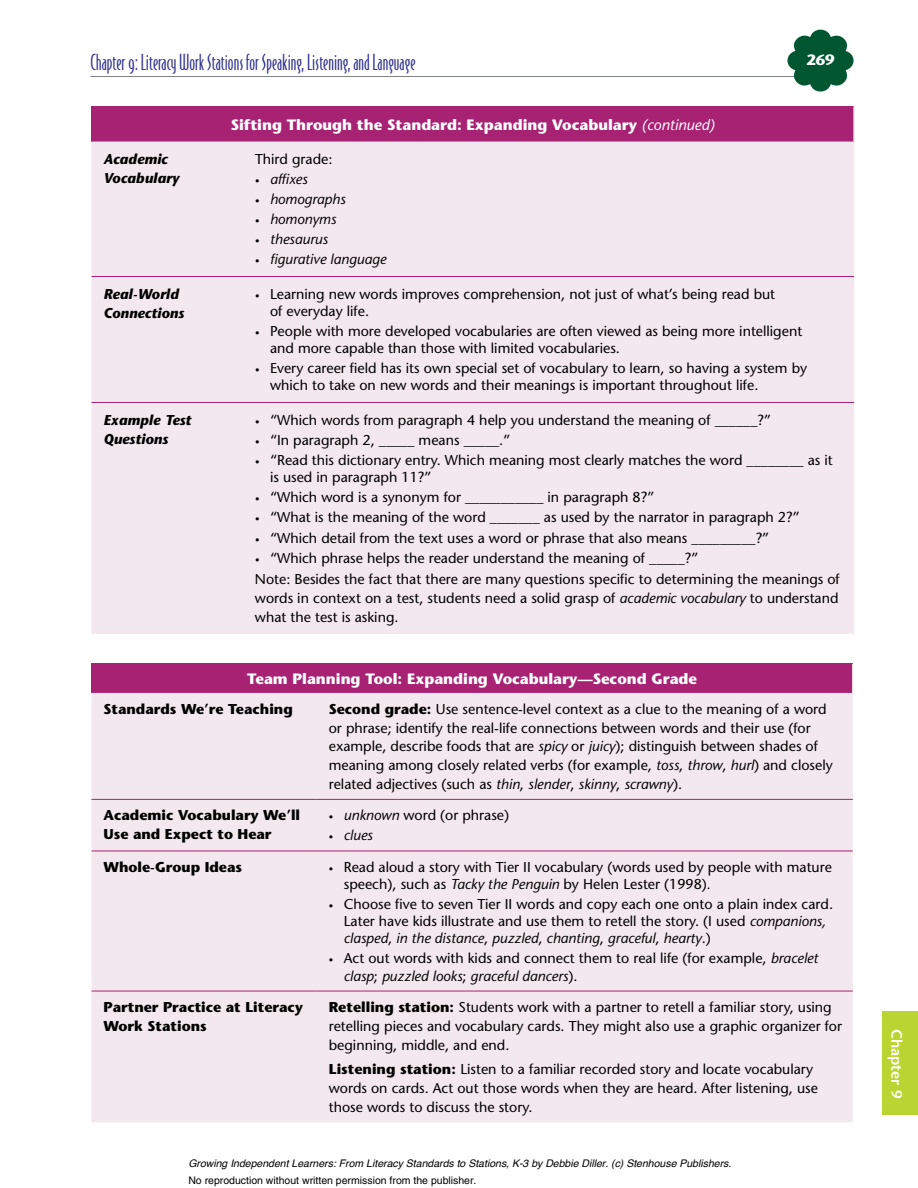
<style>
.page{position:relative;width:918px;height:1188px;background:#fff}
.page>*{position:absolute;margin:0;border:0;box-sizing:border-box;transform-origin:0 0}
.t1{font:21px "Bodega Sans Oldstyle";color:#2e2f8c}
.t2{font:700 15px "Stone Sans Std";color:#fff}
.t3{font:600 15px "Stone Sans";color:#fff}
.t4{font:700 15px "Stone Sans";color:#fff}
.t5{font:500 14.25px/18.8px "Stone Sans Std";color:#000}
.t6{font:700 14.25px/18.8px "Stone Sans Std";color:#000}
.t7{font:italic 500 14.25px "Stone Sans Std";color:#000}
.t8{font:italic 700 14.25px/18.8px "Stone Sans Std";color:#000}
.t9{font:italic 10.5px "Helvetica";color:#000}
.t10{font:10.5px "Helvetica";color:#000}
.s1{font-weight:500;font-style:italic}
.s2{font-style:normal;font-size:9px}
.s3{font-size:9px}
.s4{font-style:italic}
.s5{font-weight:700}
</style>
<div class="page">
<hr style="left:91px;top:76px;width:736px;height:1px;background:#808285">
<svg style="left:787px;top:30px;width:67px;height:62px"></svg>
<div style="left:882px;top:1012px;width:36px;height:103px;background:#bad532"></div>
<div style="left:92px;top:106px;width:762px;height:36px;background:#a82274"></div>
<div style="left:92px;top:142px;width:762px;height:492px;background:#f3e8ed"></div>
<hr style="left:92px;top:276px;width:151px;height:1px;background:#a82274">
<hr style="left:243px;top:276px;width:611px;height:1px;background:#a82274">
<hr style="left:92px;top:402px;width:151px;height:1px;background:#a82274">
<hr style="left:243px;top:402px;width:611px;height:1px;background:#a82274">
<hr style="left:853px;top:106px;width:2px;height:36px;background:#ebebec">
<div style="left:92px;top:664px;width:761px;height:29px;background:#a82274"></div>
<div style="left:92px;top:693px;width:761px;height:429px;background:#f3e8ed"></div>
<hr style="left:92px;top:799px;width:225px;height:1px;background:#a82274">
<hr style="left:317px;top:799px;width:536px;height:1px;background:#a82274">
<hr style="left:92px;top:851px;width:225px;height:1px;background:#a82274">
<hr style="left:317px;top:851px;width:536px;height:1px;background:#a82274">
<hr style="left:92px;top:991px;width:225px;height:1px;background:#a82274">
<hr style="left:317px;top:991px;width:536px;height:1px;background:#a82274">
<hr style="left:852px;top:664px;width:2px;height:29px;background:#ebebec">
<h1 class="t1" style="left:91px;top:50px;width:326px">Chapter 9: Literacy Work Stations for Speaking, Listening, and Language</h1>
<p class="t4" style="left:806px;top:50px;width:30px">269</p>
<p class="t2" style="left:231px;top:115px;width:486px">Sifting Through the Standard: Expanding Vocabulary <span class="s1">(continued)</span></p>
<p class="t8" style="left:104px;top:150px;width:77px">Academic<br>Vocabulary</p>
<p class="t5" style="left:255px;top:150px;width:79px">Third grade:</p>
<p class="t7" style="left:255px;top:171px;width:54px"><span class="s2">•</span> affixes</p>
<p class="t7" style="left:255px;top:191px;width:92px"><span class="s2">•</span> homographs</p>
<p class="t7" style="left:255px;top:211px;width:83px"><span class="s2">•</span> homonyms</p>
<p class="t7" style="left:255px;top:231px;width:75px"><span class="s2">•</span> thesaurus</p>
<p class="t7" style="left:255px;top:251px;width:133px"><span class="s2">•</span> figurative language</p>
<p class="t8" style="left:104px;top:285px;width:82px">Real-World<br>Connections</p>
<p class="t5" style="left:270px;top:285px;width:507px;line-height:17.1px;text-indent:-15px"><span class="s3">•</span> Learning new words improves comprehension, not just of what’s being read but of everyday life.</p>
<p class="t5" style="left:270px;top:323px;width:534px;line-height:17.1px;text-indent:-15px"><span class="s3">•</span> People with more developed vocabularies are often viewed as being more intelligent and more capable than those with limited vocabularies.</p>
<p class="t5" style="left:270px;top:360px;width:539px;line-height:17.1px;text-indent:-15px"><span class="s3">•</span> Every career field has its own special set of vocabulary to learn, so having a system by which to take on new words and their meanings is important throughout life.</p>
<p class="t8" style="left:104px;top:411px;width:89px">Example Test<br>Questions</p>
<p class="t5" style="left:255px;top:411px;width:518px"><span class="s3">•</span> “Which words from paragraph 4 help you understand the meaning of ______?”</p>
<p class="t5" style="left:255px;top:431px;width:257px"><span class="s3">•</span> “In paragraph 2, _____ means _____.”</p>
<p class="t5" style="left:270px;top:452px;width:564px;line-height:17.1px;text-indent:-15px"><span class="s3">•</span> “Read this dictionary entry. Which meaning most clearly matches the word ________ as it is used in paragraph 11?”</p>
<p class="t5" style="left:255px;top:488px;width:401px"><span class="s3">•</span> “Which word is a synonym for ___________ in paragraph 8?”</p>
<p class="t5" style="left:255px;top:508px;width:546px"><span class="s3">•</span> “What is the meaning of the word _______ as used by the narrator in paragraph 2?”</p>
<p class="t5" style="left:255px;top:528px;width:516px"><span class="s3">•</span> “Which detail from the text uses a word or phrase that also means _________?”</p>
<p class="t5" style="left:255px;top:547px;width:586px;line-height:21.8px"><span class="s3">•</span> “Which phrase helps the reader understand the meaning of _____?”<br>Note: Besides the fact that there are many questions specific to determining the meanings of</p>
<p class="t5" style="left:255px;top:589px;width:585px">words in context on a test, students need a solid grasp of <span class="s4">academic vocabulary</span> to understand what the test is asking.</p>
<p class="t2" style="left:247px;top:670px;width:452px">Team Planning Tool: Expanding Vocabulary—Second Grade</p>
<p class="t6" style="left:104px;top:700px;width:191px">Standards We’re Teaching</p>
<p class="t5" style="left:329px;top:700px;width:506px"><span class="s5">Second grade:</span> Use sentence-level context as a clue to the meaning of a word or phrase; identify the real-life connections between words and their use (for example, describe foods that are <span class="s4">spicy</span> or <span class="s4">juicy</span>); distinguish between shades of meaning among closely related verbs (for example, <span class="s4">toss</span>, <span class="s4">throw</span>, <span class="s4">hurl</span>) and closely related adjectives (such as <span class="s4">thin</span>, <span class="s4">slender</span>, <span class="s4">skinny</span>, <span class="s4">scrawny</span>).</p>
<p class="t6" style="left:104px;top:806px;width:198px">Academic Vocabulary We’ll<br>Use and Expect to Hear</p>
<p class="t5" style="left:329px;top:806px;width:182px"><span class="s3">•</span> <span class="s4">unknown</span> word (or phrase)</p>
<p class="t7" style="left:329px;top:827px;width:46px"><span class="s2">•</span> clues</p>
<p class="t6" style="left:104px;top:858px;width:140px">Whole-Group Ideas</p>
<p class="t5" style="left:344px;top:858px;width:490px;line-height:17.1px;text-indent:-15px"><span class="s3">•</span> Read aloud a story with Tier II vocabulary (words used by people with mature speech), such as <span class="s4">Tacky the Penguin</span> by Helen Lester (1998)<span class="s4">.</span></p>
<p class="t5" style="left:344px;top:896px;width:491px;line-height:17.1px;text-indent:-15px"><span class="s3">•</span> Choose five to seven Tier II words and copy each one onto a plain index card.<br>Later have kids illustrate and use them to retell the story. (I used <span class="s4">companions, clasped</span>, <span class="s4">in the distance</span>, <span class="s4">puzzled</span>, <span class="s4">chanting</span>, <span class="s4">graceful</span>, <span class="s4">hearty</span>.)</p>
<p class="t5" style="left:344px;top:950px;width:476px;line-height:17.1px;text-indent:-15px"><span class="s3">•</span> Act out words with kids and connect them to real life (for example, <span class="s4">bracelet clasp</span>; <span class="s4">puzzled looks</span>; <span class="s4">graceful dancers</span>).</p>
<p class="t6" style="left:104px;top:998px;width:201px">Partner Practice at Literacy<br>Work Stations</p>
<p class="t5" style="left:329px;top:998px;width:515px"><span class="s5">Retelling station:</span> Students work with a partner to retell a familiar story, using retelling pieces and vocabulary cards. They might also use a graphic organizer for beginning, middle, and end.</p>
<p class="t5" style="left:329px;top:1060px;width:491px"><span class="s5">Listening station:</span> Listen to a familiar recorded story and locate vocabulary words on cards. Act out those words when they are heard. After listening, use those words to discuss the story.</p>
<p class="t9" style="left:188px;top:1155px;width:545px">Growing Independent Learners: From Literacy Standards to Stations, K-3 by Debbie Diller. (c) Stenhouse Publishers.</p>
<p class="t10" style="left:188px;top:1174px;width:290px">No reproduction without written permission from the publisher.</p>
<p class="t3" style="left:906px;top:1029px;width:71px;rotate:90deg">Chapter 9</p>
</div>
